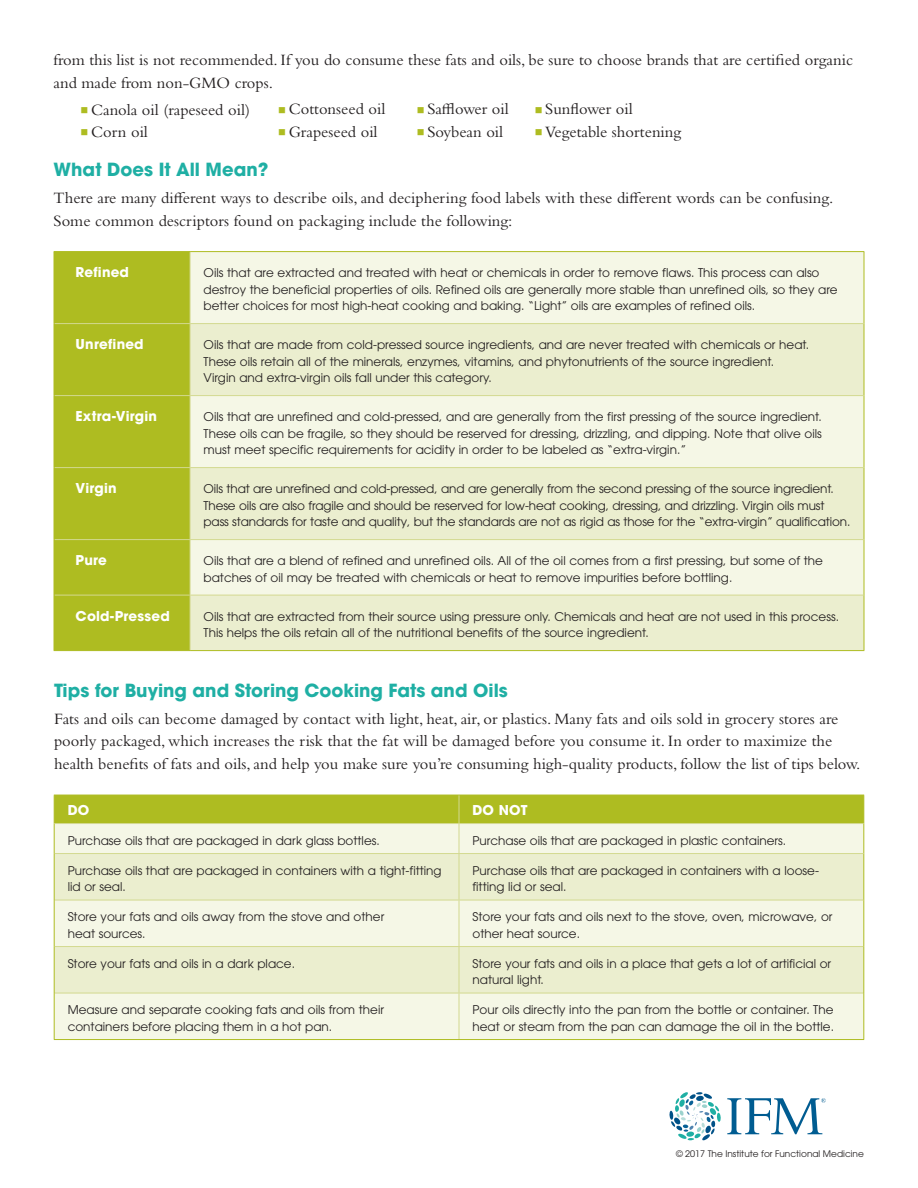
<style>
.page{position:relative;width:918px;height:1188px;background:#fff}
.page>*{position:absolute;margin:0;border:0;box-sizing:border-box;transform-origin:0 0}
.t1{font:700 18px "ITC Avant Garde Std";color:#1fafa4}
.t2{font:16.5px/22.5px "Bembo Std";color:#231f20}
.t3{font:700 13.5px "ITC Avant Garde Std";letter-spacing:.015em;color:#fff}
.t4{font:12px/16.5px "ITC Avant Garde Std";color:#231f20}
.t5{font:9px "ITC Avant Garde Std";color:#231f20}
.s1{color:#aebc21}
</style>
<div class="page">
<div style="left:55px;top:252px;width:135px;height:398px;background:#aebc21"></div>
<div style="left:191px;top:252px;width:673px;height:71px;background:#f5f7e6"></div>
<svg style="left:191px;top:324px;width:673px;height:326px;background:#eef1d7"></svg>
<hr style="left:190px;top:252px;width:1px;height:71px;background:#d3d98f">
<hr style="left:190px;top:324px;width:1px;height:71px;background:#d3d98f">
<hr style="left:190px;top:396px;width:1px;height:71px;background:#d3d98f">
<hr style="left:190px;top:468px;width:1px;height:71px;background:#d3d98f">
<hr style="left:190px;top:540px;width:1px;height:55px;background:#d3d98f">
<hr style="left:190px;top:595px;width:1px;height:55px;background:#d3d98f">
<hr style="left:54px;top:323px;width:136px;height:1px;background:#d3d98f">
<hr style="left:54px;top:395px;width:136px;height:1px;background:#d3d98f">
<hr style="left:54px;top:467px;width:136px;height:1px;background:#d3d98f">
<hr style="left:54px;top:539px;width:136px;height:1px;background:#d3d98f">
<hr style="left:54px;top:595px;width:136px;height:1px;background:#d3d98f">
<hr style="left:54px;top:650px;width:136px;height:1px;background:#aebc21">
<hr style="left:54px;top:251px;width:136px;height:1px;background:#aebc21">
<hr style="left:190px;top:251px;width:674px;height:1px;background:#aebc21">
<hr style="left:190px;top:650px;width:674px;height:1px;background:#aebc21">
<hr style="left:54px;top:252px;width:1px;height:72px;background:#aebc21">
<hr style="left:864px;top:252px;width:1px;height:72px;background:#aebc21">
<hr style="left:54px;top:324px;width:1px;height:72px;background:#aebc21">
<hr style="left:864px;top:324px;width:1px;height:72px;background:#aebc21">
<hr style="left:54px;top:396px;width:1px;height:72px;background:#aebc21">
<hr style="left:864px;top:396px;width:1px;height:72px;background:#aebc21">
<hr style="left:54px;top:468px;width:1px;height:72px;background:#aebc21">
<hr style="left:864px;top:468px;width:1px;height:72px;background:#aebc21">
<hr style="left:54px;top:540px;width:1px;height:55px;background:#aebc21">
<hr style="left:864px;top:540px;width:1px;height:55px;background:#aebc21">
<hr style="left:54px;top:595px;width:1px;height:55px;background:#aebc21">
<hr style="left:864px;top:595px;width:1px;height:55px;background:#aebc21">
<hr style="left:190px;top:323px;width:674px;height:1px;background:#d3d98f">
<hr style="left:190px;top:395px;width:674px;height:1px;background:#d3d98f">
<hr style="left:190px;top:467px;width:674px;height:1px;background:#d3d98f">
<hr style="left:190px;top:539px;width:674px;height:1px;background:#d3d98f">
<hr style="left:190px;top:595px;width:674px;height:1px;background:#d3d98f">
<div style="left:55px;top:994px;width:808px;height:45px;background:#f5f7e6"></div>
<svg style="left:55px;top:854px;width:808px;height:139px;background:#eef0d6"></svg>
<hr style="left:459px;top:854px;width:1px;height:46px;background:#d3d98f">
<hr style="left:459px;top:900px;width:1px;height:46px;background:#d3d98f">
<hr style="left:459px;top:947px;width:1px;height:46px;background:#d3d98f">
<hr style="left:459px;top:993px;width:1px;height:46px;background:#d3d98f">
<hr style="left:55px;top:853px;width:404px;height:1px;background:#d3d98f">
<hr style="left:55px;top:900px;width:404px;height:1px;background:#d3d98f">
<hr style="left:55px;top:946px;width:404px;height:1px;background:#d3d98f">
<hr style="left:459px;top:946px;width:404px;height:1px;background:#d3d98f">
<hr style="left:55px;top:993px;width:404px;height:1px;background:#d3d98f">
<hr style="left:459px;top:993px;width:404px;height:1px;background:#d3d98f">
<hr style="left:54px;top:1039px;width:405px;height:1px;background:#aebc21">
<hr style="left:459px;top:1039px;width:405px;height:1px;background:#aebc21">
<svg style="left:54px;top:795px;width:810px;height:58px;background:#d2d985"></svg>
<hr style="left:54px;top:824px;width:1px;height:30px;background:#aebc21">
<hr style="left:863px;top:824px;width:1px;height:30px;background:#aebc21">
<hr style="left:54px;top:854px;width:1px;height:46px;background:#aebc21">
<hr style="left:863px;top:854px;width:1px;height:46px;background:#aebc21">
<hr style="left:54px;top:900px;width:1px;height:47px;background:#aebc21">
<hr style="left:863px;top:900px;width:1px;height:47px;background:#aebc21">
<hr style="left:54px;top:947px;width:1px;height:46px;background:#aebc21">
<hr style="left:863px;top:947px;width:1px;height:46px;background:#aebc21">
<hr style="left:54px;top:993px;width:1px;height:46px;background:#aebc21">
<hr style="left:863px;top:993px;width:1px;height:46px;background:#aebc21">
<hr style="left:55px;top:823px;width:404px;height:1px;background:#d3d98f">
<hr style="left:459px;top:823px;width:404px;height:1px;background:#d3d98f">
<hr style="left:459px;top:853px;width:404px;height:1px;background:#d3d98f">
<hr style="left:459px;top:900px;width:404px;height:1px;background:#d3d98f">
<svg style="left:669px;top:1092px;width:52px;height:48px"></svg>
<svg style="left:727px;top:1098px;width:99px;height:36px"></svg>
<h2 class="t2" style="left:54px;top:48px;width:801px">from this list is not recommended. If you do consume these fats and oils, be sure to choose brands that are certified organic and made from non-GMO crops.</h2>
<h2 class="t2" style="left:81px;top:98px;width:171px"><span class="s1">■</span> Canola oil (rapeseed oil)</h2>
<h2 class="t2" style="left:81px;top:120px;width:69px"><span class="s1">■</span> Corn oil</h2>
<h1 class="t1" style="left:54px;top:157px;width:216px">What Does It All Mean?</h1>
<h2 class="t2" style="left:54px;top:186px;width:781px">There are many different ways to describe oils, and deciphering food labels with these different words can be confusing.<br>Some common descriptors found on packaging include the following:</h2>
<h2 class="t2" style="left:417px;top:98px;width:93px"><span class="s1">■</span> Safflower oil</h2>
<h2 class="t2" style="left:417px;top:120px;width:88px"><span class="s1">■</span> Soybean oil</h2>
<h2 class="t2" style="left:278px;top:98px;width:109px"><span class="s1">■</span> Cottonseed oil</h2>
<h2 class="t2" style="left:278px;top:120px;width:101px"><span class="s1">■</span> Grapeseed oil</h2>
<h2 class="t2" style="left:535px;top:98px;width:100px"><span class="s1">■</span> Sunflower oil</h2>
<h2 class="t2" style="left:535px;top:120px;width:148px"><span class="s1">■</span> Vegetable shortening</h2>
<p class="t3" style="left:76px;top:263px;width:55px">Refined</p>
<p class="t4" style="left:204px;top:264px;width:636px">Oils that are extracted and treated with heat or chemicals in order to remove flaws. This process can also destroy the beneficial properties of oils. Refined oils are generally more stable than unrefined oils, so they are better choices for most high-heat cooking and baking. “Light” oils are examples of refined oils.</p>
<p class="t3" style="left:76px;top:335px;width:70px">Unrefined</p>
<p class="t4" style="left:204px;top:336px;width:607px">Oils that are made from cold-pressed source ingredients, and are never treated with chemicals or heat.<br>These oils retain all of the minerals, enzymes, vitamins, and phytonutrients of the source ingredient.<br>Virgin and extra-virgin oils fall under this category.</p>
<p class="t3" style="left:76px;top:407px;width:83px">Extra-Virgin</p>
<p class="t4" style="left:204px;top:408px;width:620px;text-align:justify">Oils that are unrefined and cold-pressed, and are generally from the first pressing of the source ingredient.<br>These oils can be fragile, so they should be reserved for dressing, drizzling, and dipping. Note that olive oils must meet specific requirements for acidity in order to be labeled as “extra-virgin.”</p>
<p class="t3" style="left:76px;top:479px;width:43px">Virgin</p>
<p class="t4" style="left:204px;top:480px;width:648px">Oils that are unrefined and cold-pressed, and are generally from the second pressing of the source ingredient.<br>These oils are also fragile and should be reserved for low-heat cooking, dressing, and drizzling. Virgin oils must pass standards for taste and quality, but the standards are not as rigid as those for the “extra-virgin” qualification.</p>
<p class="t3" style="left:76px;top:551px;width:33px">Pure</p>
<p class="t4" style="left:204px;top:552px;width:621px">Oils that are a blend of refined and unrefined oils. All of the oil comes from a first pressing, but some of the batches of oil may be treated with chemicals or heat to remove impurities before bottling.</p>
<p class="t3" style="left:76px;top:607px;width:96px">Cold-Pressed</p>
<p class="t4" style="left:204px;top:608px;width:637px">Oils that are extracted from their source using pressure only. Chemicals and heat are not used in this process.<br>This helps the oils retain all of the nutritional benefits of the source ingredient.</p>
<h1 class="t1" style="left:54px;top:678px;width:455px">Tips for Buying and Storing Cooking Fats and Oils</h1>
<p class="t2" style="left:54px;top:707px;width:808px">Fats and oils can become damaged by contact with light, heat, air, or plastics. Many fats and oils sold in grocery stores are poorly packaged, which increases the risk that the fat will be damaged before you consume it. In order to maximize the health benefits of fats and oils, and help you make sure you’re consuming high-quality products, follow the list of tips below.</p>
<p class="t3" style="left:68px;top:801px;width:23px">DO</p>
<p class="t3" style="left:472px;top:801px;width:56px">DO NOT</p>
<p class="t4" style="left:68px;top:832px;width:314px">Purchase oils that are packaged in dark glass bottles.</p>
<p class="t4" style="left:472px;top:832px;width:315px">Purchase oils that are packaged in plastic containers.</p>
<p class="t4" style="left:68px;top:862px;width:376px">Purchase oils that are packaged in containers with a tight-fitting lid or seal.</p>
<p class="t4" style="left:472px;top:862px;width:348px">Purchase oils that are packaged in containers with a loose&shy;fitting lid or seal.</p>
<p class="t4" style="left:68px;top:908px;width:318px">Store your fats and oils away from the stove and other heat sources.</p>
<p class="t4" style="left:472px;top:908px;width:362px">Store your fats and oils next to the stove, oven, microwave, or other heat source.</p>
<p class="t4" style="left:68px;top:955px;width:229px">Store your fats and oils in a dark place.</p>
<p class="t4" style="left:472px;top:955px;width:360px">Store your fats and oils in a place that gets a lot of artificial or natural light.</p>
<p class="t4" style="left:68px;top:1001px;width:318px">Measure and separate cooking fats and oils from their containers before placing them in a hot pan.</p>
<p class="t4" style="left:472px;top:1001px;width:363px">Pour oils directly into the pan from the bottle or container. The heat or steam from the pan can damage the oil in the bottle.</p>
<p class="t5" style="left:676px;top:1148px;width:189px">© 2017 The Institute for Functional Medicine</p>
</div>
